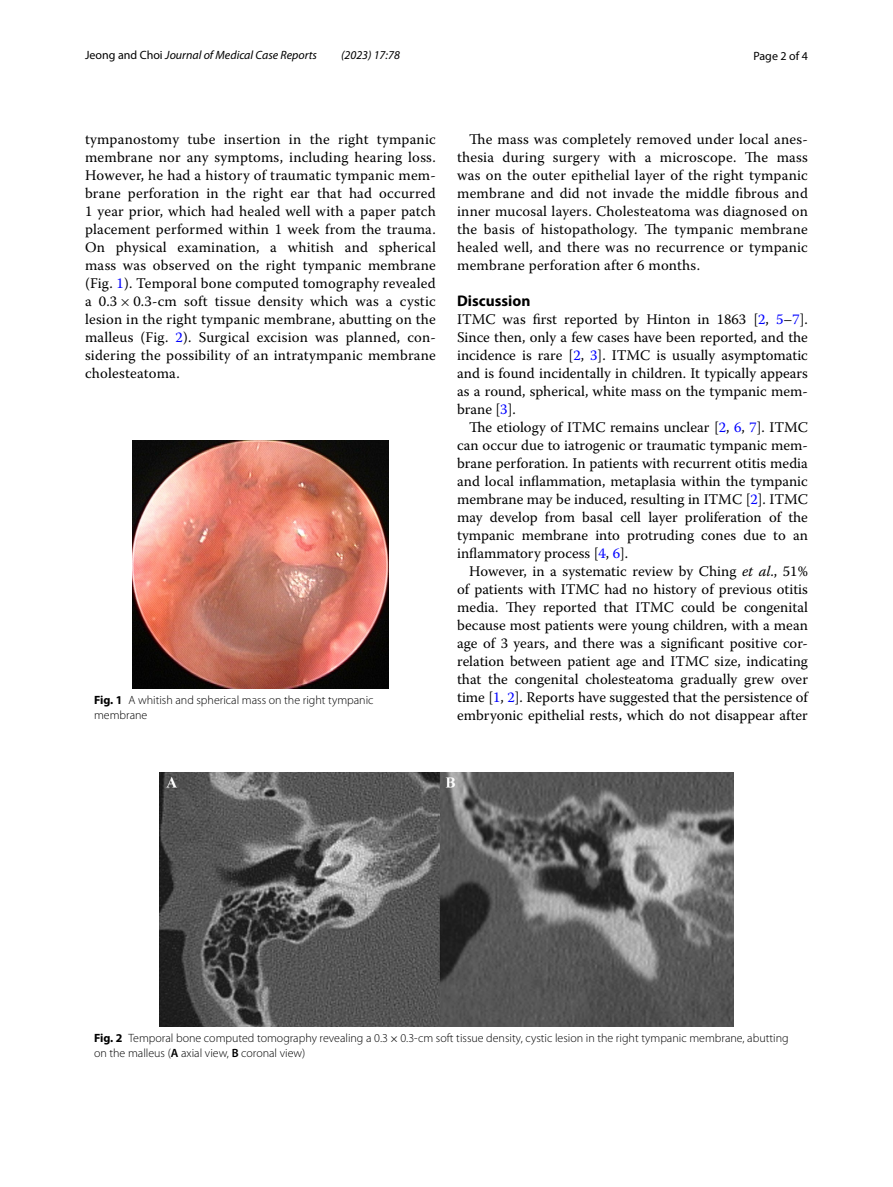
<style>
.page{position:relative;width:893px;height:1187px;background:#fff}
.page>*{position:absolute;margin:0;border:0;box-sizing:border-box;transform-origin:0 0}
.t1{font:700 15.45px "Myriad Pro";color:#000}
.t2{font:14.7px/18px "Warnock Pro";letter-spacing:.005em;color:#000;text-align:justify}
.t3{font:300 12px/15px "Myriad Pro";color:#000}
.t4{font:italic 12px "Myriad Pro";color:#000}
.t5{font:12px "Myriad Pro";color:#000}
.s1{font-style:normal}
.s2{color:#00f}
.s3{font-family:"MTSY"}
.s4{font-style:italic}
.s5{font-weight:700}
.s6{font-family:"MTSY";font-weight:400}
.s7{font-weight:600}
</style>
<div class="page">
<img style="left:133px;top:440px;width:255px;height:248px">
<img style="left:160px;top:772px;width:573px;height:254px">
<p class="t4" style="left:85px;top:48px;width:234px"><span class="s1">Jeong and Choi</span> Journal of Medical Case Reports</p>
<p class="t4" style="left:341px;top:48px;width:60px">(2023) 17:78</p>
<p class="t5" style="left:753px;top:48px;width:56px">Page 2 of 4</p>
<p class="t2" style="left:85px;top:130px;width:352px">tympanostomy tube insertion in the right tympanic membrane nor any symptoms, including hearing loss.<br>However, he had a history of traumatic tympanic mem&shy;brane perforation in the right ear that had occurred 1 year prior, which had healed well with a paper patch placement performed within 1 week from the trauma.<br>On physical examination, a whitish and spherical mass was observed on the right tympanic membrane (Fig. <span class="s2">1</span>). Temporal bone computed tomography revealed a 0.3<span class="s3">×</span>0.3-cm soft tissue density which was a cystic lesion in the right tympanic membrane, abutting on the malleus (Fig. <span class="s2">2</span>). Surgical excision was planned, con&shy;sidering the possibility of an intratympanic membrane cholesteatoma.</p>
<p class="t2" style="left:457px;top:130px;width:352px;text-indent:12px">The mass was completely removed under local anes&shy;thesia during surgery with a microscope. The mass was on the outer epithelial layer of the right tympanic membrane and did not invade the middle fibrous and inner mucosal layers. Cholesteatoma was diagnosed on the basis of histopathology. The tympanic membrane healed well, and there was no recurrence or tympanic membrane perforation after 6 months.</p>
<p class="t1" style="left:457px;top:290px;width:75px">Discussion</p>
<p class="t2" style="left:457px;top:310px;width:352px">ITMC was first reported by Hinton in 1863 [<span class="s2">2</span>, <span class="s2">5</span>–<span class="s2">7</span>].<br>Since then, only a few cases have been reported, and the incidence is rare [<span class="s2">2</span>, <span class="s2">3</span>]. ITMC is usually asymptomatic and is found incidentally in children. It typically appears as a round, spherical, white mass on the tympanic mem&shy;brane [<span class="s2">3</span>].</p>
<p class="t2" style="left:457px;top:418px;width:352px;text-indent:12px">The etiology of ITMC remains unclear [<span class="s2">2</span>, <span class="s2">6</span>, <span class="s2">7</span>]. ITMC can occur due to iatrogenic or traumatic tympanic mem&shy;brane perforation. In patients with recurrent otitis media and local inflammation, metaplasia within the tympanic membrane may be induced, resulting in ITMC [<span class="s2">2</span>]. ITMC may develop from basal cell layer proliferation of the tympanic membrane into protruding cones due to an inflammatory process [<span class="s2">4</span>, <span class="s2">6</span>].</p>
<p class="t2" style="left:457px;top:562px;width:352px;text-indent:12px">However, in a systematic review by Ching <span class="s4">et al</span>., 51% of patients with ITMC had no history of previous otitis media. They reported that ITMC could be congenital because most patients were young children, with a mean age of 3 years, and there was a significant positive cor&shy;relation between patient age and ITMC size, indicating that the congenital cholesteatoma gradually grew over time [<span class="s2">1</span>, <span class="s2">2</span>]. Reports have suggested that the persistence of embryonic epithelial rests, which do not disappear after</p>
<p class="t3" style="left:94px;top:692px;width:281px"><span class="s5">Fig. 1</span> A whitish and spherical mass on the right tympanic membrane</p>
<p class="t3" style="left:94px;top:1030px;width:696px"><span class="s5">Fig. 2</span> Temporal bone computed tomography revealing a 0.3<span class="s6">×</span>0.3-cm soft tissue density, cystic lesion in the right tympanic membrane, abutting on the malleus (<span class="s7">A</span> axial view, <span class="s7">B</span> coronal view)</p>
</div>
